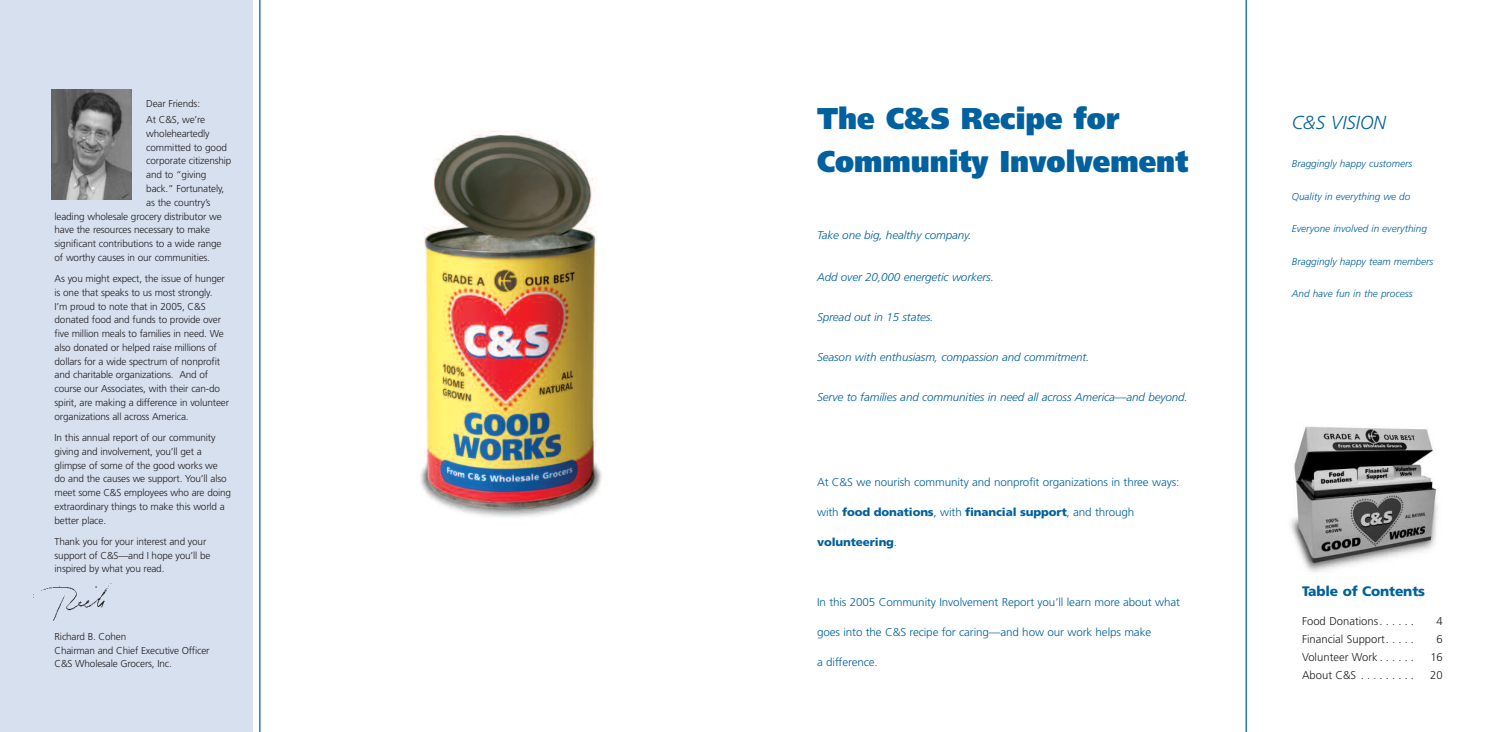
<style>
.page{position:relative;width:1508px;height:732px;background:#fff}
.page>*{position:absolute;margin:0;border:0;box-sizing:border-box;transform-origin:0 0}
.t1{font:900 30px/42.4px "Frutiger";color:#00619e;scale:.93 1}
.t2{font:italic 300 18.75px "Frutiger";color:#00619e}
.t3{font:900 13.75px "Frutiger";letter-spacing:-.01em;color:#00619e}
.t4{font:300 11.25px "Frutiger";letter-spacing:-.01em;color:#00619e;scale:1.04 1}
.t5{font:italic 300 11.25px "Frutiger";letter-spacing:-.01em;color:#00619e;scale:1.04 1}
.t6{font:300 11.25px "Frutiger";color:#231f20}
.t7{font:900 11.25px "Frutiger";letter-spacing:-.01em;color:#00619e;scale:1.04 1}
.t8{font:300 10px/13.8px "Frutiger";letter-spacing:-.015em;color:#231f20}
.t9{font:italic 300 10px "Frutiger";color:#00619e}
.s1{font-weight:300}
</style>
<div class="page">
<div style="left:0;top:0;width:253px;height:731px;background:#d6e0ef"></div>
<img style="left:33px;top:583px;width:79px;height:38px">
<img style="left:52px;top:89px;width:79px;height:110px">
<img style="left:420px;top:130px;width:182px;height:387px">
<hr style="left:259px;top:0;width:1px;height:731px;background:#00619e">
<img style="left:1290px;top:426px;width:148px;height:146px">
<hr style="left:1245px;top:0;width:1px;height:731px;background:#00619e">
<p class="t8" style="left:146px;top:96px;width:60px;line-height:16.2px">Dear Friends:<br>At C&amp;S, we’re</p>
<p class="t8" style="left:146px;top:127px;width:65px">wholeheartedly</p>
<p class="t8" style="left:146px;top:141px;width:82px">committed to good</p>
<p class="t8" style="left:146px;top:155px;width:87px">corporate citizenship</p>
<p class="t8" style="left:146px;top:168px;width:62px">and to “giving</p>
<p class="t8" style="left:146px;top:182px;width:79px">back.” Fortunately,</p>
<p class="t8" style="left:146px;top:196px;width:66px">as the country’s</p>
<p class="t8" style="left:55px;top:210px;width:169px">leading wholesale grocery distributor we</p>
<p class="t8" style="left:55px;top:223px;width:157px">have the resources necessary to make</p>
<p class="t8" style="left:55px;top:237px;width:168px">significant contributions to a wide range</p>
<p class="t8" style="left:55px;top:251px;width:157px">of worthy causes in our communities.</p>
<p class="t8" style="left:55px;top:272px;width:176px">As you might expect, the issue of hunger is one that speaks to us most strongly.<br>I’m proud to note that in 2005, C&amp;S donated food and funds to provide over five million meals to families in need. We also donated or helped raise millions of dollars for a wide spectrum of nonprofit and charitable organizations. And of course our Associates, with their can-do spirit, are making a difference in volunteer organizations all across America.</p>
<p class="t8" style="left:55px;top:431px;width:178px">In this annual report of our community giving and involvement, you’ll get a glimpse of some of the good works we do and the causes we support. You’ll also meet some C&amp;S employees who are doing extraordinary things to make this world a better place.</p>
<p class="t8" style="left:55px;top:535px;width:157px">Thank you for your interest and your support of C&amp;S—and I hope you’ll be inspired by what you read.</p>
<p class="t8" style="left:55px;top:630px;width:156px">Richard B. Cohen<br>Chairman and Chief Executive Officer<br>C&amp;S Wholesale Grocers, Inc.</p>
<h1 class="t1" style="left:817px;top:100px;width:400px">The C&amp;S Recipe for<br>Community Involvement</h1>
<p class="t5" style="left:817px;top:231px;width:150px">Take one big, healthy company.</p>
<p class="t5" style="left:817px;top:272px;width:171px">Add over 20,000 energetic workers.</p>
<p class="t5" style="left:817px;top:312px;width:113px">Spread out in 15 states.</p>
<p class="t5" style="left:817px;top:352px;width:263px">Season with enthusiasm, compassion and commitment.</p>
<p class="t5" style="left:817px;top:392px;width:358px">Serve to families and communities in need all across America—and beyond.</p>
<p class="t4" style="left:817px;top:477px;width:350px">At C&amp;S we nourish community and nonprofit organizations in three ways:</p>
<p class="t7" style="left:817px;top:507px;width:306px"><span class="s1">with</span> food donations<span class="s1">, with</span> financial support<span class="s1">, and through</span></p>
<p class="t7" style="left:817px;top:537px;width:78px">volunteering<span class="s1">.</span></p>
<p class="t4" style="left:817px;top:597px;width:350px">In this 2005 Community Involvement Report you’ll learn more about what</p>
<p class="t4" style="left:817px;top:627px;width:323px">goes into the C&amp;S recipe for caring—and how our work helps make</p>
<p class="t4" style="left:817px;top:657px;width:60px">a difference.</p>
<h2 class="t2" style="left:1291px;top:114px;width:96px">C&amp;S VISION</h2>
<p class="t9" style="left:1291px;top:160px;width:122px">Braggingly happy customers</p>
<p class="t9" style="left:1291px;top:192px;width:120px">Quality in everything we do</p>
<p class="t9" style="left:1291px;top:225px;width:137px">Everyone involved in everything</p>
<p class="t9" style="left:1291px;top:257px;width:143px">Braggingly happy team members</p>
<p class="t9" style="left:1291px;top:290px;width:122px">And have fun in the process</p>
<h3 class="t3" style="left:1302px;top:585px;width:124px">Table of Contents</h3>
<p class="t6" style="left:1302px;top:616px;width:113px">Food Donations. . . . . .</p>
<p class="t6" style="left:1436px;top:616px;width:8px">4</p>
<p class="t6" style="left:1302px;top:634px;width:113px">Financial Support. . . . .</p>
<p class="t6" style="left:1436px;top:634px;width:8px">6</p>
<p class="t6" style="left:1302px;top:652px;width:113px">Volunteer Work . . . . . .</p>
<p class="t6" style="left:1430px;top:652px;width:14px">16</p>
<p class="t6" style="left:1302px;top:670px;width:113px">About C&amp;S.........</p>
<p class="t6" style="left:1430px;top:670px;width:14px">20</p>
</div>
